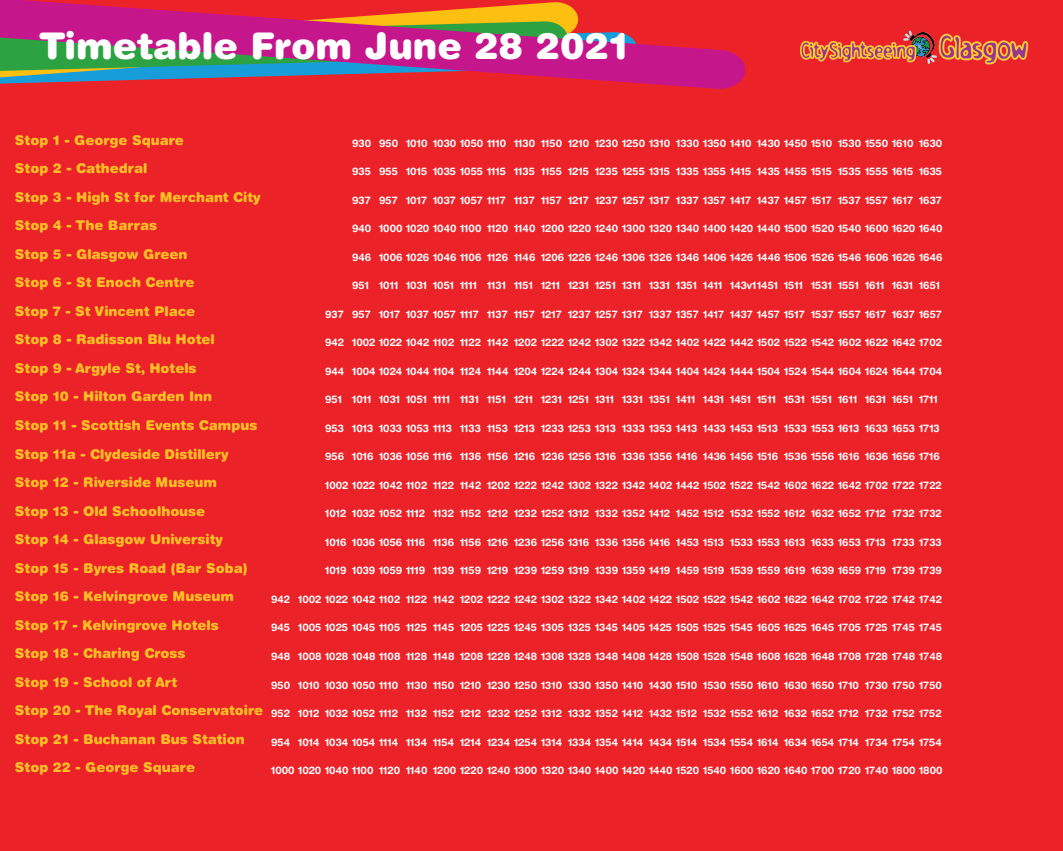
<style>
.page{position:relative;width:1063px;height:851px;background:#fff}
.page>*{position:absolute;margin:0;border:0;box-sizing:border-box;transform-origin:0 0}
.t1{font:900 36.75px "Helvetica Rounded";color:#fff}
.t2{font:900 13.5px "Helvetica Rounded";color:#fdbf25}
.t3{font:700 10.5px "Helvetica Rounded";color:#fff}
</style>
<div class="page">
<div style="left:0;top:0;width:1063px;height:850px;background:#ec2229"></div>
<svg style="left:0;top:0;width:746px;height:89px"></svg>
<img style="left:800px;top:30px;width:229px;height:35px">
<p class="t1" style="left:39px;top:22px;width:590px">Timetable From June 28 2021</p>
<p class="t2" style="left:15px;top:131px;width:171px">Stop 1 - George Square</p>
<p class="t2" style="left:15px;top:160px;width:134px">Stop 2 - Cathedral</p>
<p class="t2" style="left:15px;top:188px;width:247px">Stop 3 - High St for Merchant City</p>
<p class="t2" style="left:15px;top:217px;width:144px">Stop 4 - The Barras</p>
<p class="t2" style="left:15px;top:245px;width:174px">Stop 5 - Glasgow Green</p>
<p class="t2" style="left:15px;top:274px;width:181px">Stop 6 - St Enoch Centre</p>
<p class="t2" style="left:15px;top:302px;width:182px">Stop 7 - St Vincent Place</p>
<p class="t2" style="left:15px;top:331px;width:201px">Stop 8 - Radisson Blu Hotel</p>
<p class="t2" style="left:15px;top:359px;width:183px">Stop 9 - Argyle St, Hotels</p>
<p class="t2" style="left:15px;top:388px;width:199px">Stop 10 - Hilton Garden Inn</p>
<p class="t2" style="left:15px;top:416px;width:244px">Stop 11 - Scottish Events Campus</p>
<p class="t2" style="left:15px;top:445px;width:215px">Stop 11a - Clydeside Distillery</p>
<p class="t2" style="left:15px;top:473px;width:203px">Stop 12 - Riverside Museum</p>
<p class="t2" style="left:15px;top:502px;width:192px">Stop 13 - Old Schoolhouse</p>
<p class="t2" style="left:15px;top:530px;width:210px">Stop 14 - Glasgow University</p>
<p class="t2" style="left:15px;top:559px;width:234px">Stop 15 - Byres Road (Bar Soba)</p>
<p class="t2" style="left:15px;top:587px;width:220px">Stop 16 - Kelvingrove Museum</p>
<p class="t2" style="left:15px;top:616px;width:205px">Stop 17 - Kelvingrove Hotels</p>
<p class="t2" style="left:15px;top:644px;width:172px">Stop 18 - Charing Cross</p>
<p class="t2" style="left:15px;top:673px;width:164px">Stop 19 - School of Art</p>
<p class="t2" style="left:15px;top:701px;width:250px">Stop 20 - The Royal Conservatoire</p>
<p class="t2" style="left:15px;top:730px;width:231px">Stop 21 - Buchanan Bus Station</p>
<p class="t2" style="left:15px;top:758px;width:182px">Stop 22 - George Square</p>
<p class="t3" style="left:352px;top:136px;width:320px">930 950 1010 1030 1050 1110 1130 1150 1210 1230 1250 1310</p>
<p class="t3" style="left:352px;top:165px;width:319px">935 955 1015 1035 1055 1115 1135 1155 1215 1235 1255 1315</p>
<p class="t3" style="left:352px;top:193px;width:319px">937 957 1017 1037 1057 1117 1137 1157 1217 1237 1257 1317</p>
<p class="t3" style="left:352px;top:222px;width:592px">940 1000 1020 1040 1100 1120 1140 1200 1220 1240 1300 1320 1340 1400 1420 1440 1500 1520 1540 1600 1620 1640</p>
<p class="t3" style="left:352px;top:250px;width:592px">946 1006 1026 1046 1106 1126 1146 1206 1226 1246 1306 1326 1346 1406 1426 1446 1506 1526 1546 1606 1626 1646</p>
<p class="t3" style="left:352px;top:279px;width:319px">951 1011 1031 1051 1111 1131 1151 1211 1231 1251 1311 1331</p>
<p class="t3" style="left:325px;top:307px;width:618px">937 957 1017 1037 1057 1117 1137 1157 1217 1237 1257 1317 1337 1357 1417 1437 1457 1517 1537 1557 1617 1637 1657</p>
<p class="t3" style="left:325px;top:336px;width:618px">942 1002 1022 1042 1102 1122 1142 1202 1222 1242 1302 1322 1342 1402 1422 1442 1502 1522 1542 1602 1622 1642 1702</p>
<p class="t3" style="left:325px;top:364px;width:619px">944 1004 1024 1044 1104 1124 1144 1204 1224 1244 1304 1324 1344 1404 1424 1444 1504 1524 1544 1604 1624 1644 1704</p>
<p class="t3" style="left:325px;top:393px;width:346px">951 1011 1031 1051 1111 1131 1151 1211 1231 1251 1311 1331 1351</p>
<p class="t3" style="left:325px;top:421px;width:616px">953 1013 1033 1053 1113 1133 1153 1213 1233 1253 1313 1333 1353 1413 1433 1453 1513 1533 1553 1613 1633 1653 1713</p>
<p class="t3" style="left:325px;top:450px;width:616px">956 1016 1036 1056 1116 1136 1156 1216 1236 1256 1316 1336 1356 1416 1436 1456 1516 1536 1556 1616 1636 1656 1716</p>
<p class="t3" style="left:325px;top:478px;width:618px">1002 1022 1042 1102 1122 1142 1202 1222 1242 1302 1322 1342 1402 1442 1502 1522 1542 1602 1622 1642 1702 1722 1722</p>
<p class="t3" style="left:325px;top:507px;width:347px">1012 1032 1052 1112 1132 1152 1212 1232 1252 1312 1332 1352 1412</p>
<p class="t3" style="left:325px;top:535px;width:347px">1016 1036 1056 1116 1136 1156 1216 1236 1256 1316 1336 1356 1416</p>
<p class="t3" style="left:325px;top:564px;width:347px">1019 1039 1059 1119 1139 1159 1219 1239 1259 1319 1339 1359 1419</p>
<p class="t3" style="left:271px;top:592px;width:672px">942 1002 1022 1042 1102 1122 1142 1202 1222 1242 1302 1322 1342 1402 1422 1502 1522 1542 1602 1622 1642 1702 1722 1742 1742</p>
<p class="t3" style="left:271px;top:621px;width:672px">945 1005 1025 1045 1105 1125 1145 1205 1225 1245 1305 1325 1345 1405 1425 1505 1525 1545 1605 1625 1645 1705 1725 1745 1745</p>
<p class="t3" style="left:271px;top:649px;width:673px">948 1008 1028 1048 1108 1128 1148 1208 1228 1248 1308 1328 1348 1408 1428 1508 1528 1548 1608 1628 1648 1708 1728 1748 1748</p>
<p class="t3" style="left:271px;top:678px;width:672px">950 1010 1030 1050 1110 1130 1150 1210 1230 1250 1310 1330 1350 1410 1430 1510 1530 1550 1610 1630 1650 1710 1730 1750 1750</p>
<p class="t3" style="left:271px;top:706px;width:672px">952 1012 1032 1052 1112 1132 1152 1212 1232 1252 1312 1332 1352 1412 1432 1512 1532 1552 1612 1632 1652 1712 1732 1752 1752</p>
<p class="t3" style="left:271px;top:735px;width:672px">954 1014 1034 1054 1114 1134 1154 1214 1234 1254 1314 1334 1354 1414 1434 1514 1534 1554 1614 1634 1654 1714 1734 1754 1754</p>
<p class="t3" style="left:271px;top:763px;width:673px">1000 1020 1040 1100 1120 1140 1200 1220 1240 1300 1320 1340 1400 1420 1440 1520 1540 1600 1620 1640 1700 1720 1740 1800 1800</p>
<p class="t3" style="left:676px;top:136px;width:268px">1330 1350 1410 1430 1450 1510 1530 1550 1610 1630</p>
<p class="t3" style="left:676px;top:165px;width:268px">1335 1355 1415 1435 1455 1515 1535 1555 1615 1635</p>
<p class="t3" style="left:676px;top:193px;width:267px">1337 1357 1417 1437 1457 1517 1537 1557 1617 1637</p>
<p class="t3" style="left:676px;top:279px;width:266px">1351 1411 143v11451 1511 1531 1551 1611 1631 1651</p>
<p class="t3" style="left:676px;top:393px;width:263px">1411 1431 1451 1511 1531 1551 1611 1631 1651 1711</p>
<p class="t3" style="left:676px;top:507px;width:267px">1452 1512 1532 1552 1612 1632 1652 1712 1732 1732</p>
<p class="t3" style="left:676px;top:535px;width:267px">1453 1513 1533 1553 1613 1633 1653 1713 1733 1733</p>
<p class="t3" style="left:676px;top:564px;width:267px">1459 1519 1539 1559 1619 1639 1659 1719 1739 1739</p>
</div>
